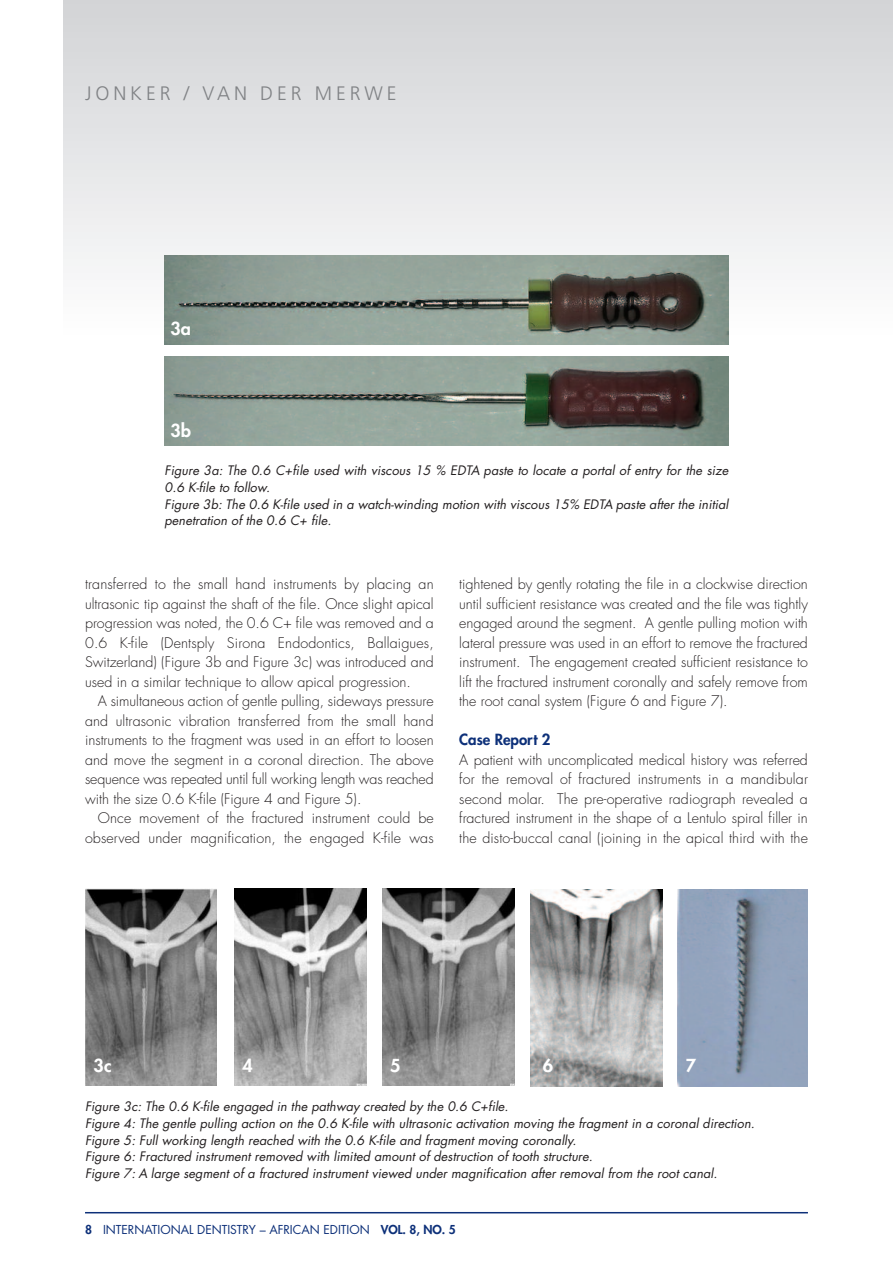
<style>
.page{position:relative;width:893px;height:1263px;background:#fff}
.page>*{position:absolute;margin:0;border:0;box-sizing:border-box;transform-origin:0 0}
.t1{font:300 19.5px "Frutiger";letter-spacing:.2em;color:#808285}
.t2{font:800 17.4px "Futura";color:#fff}
.t3{font:800 15px "Futura";color:#0d3079}
.t4{font:300 14.25px/19.5px "Futura";color:#231f20;text-align:justify}
.t5{font:italic 12.75px/16.6px "Futura";letter-spacing:.005em;color:#231f20}
.t6{font:12px "Futura";color:#0d3079}
.s1{font-weight:800}
</style>
<div class="page">
<div style="left:64px;top:0;width:829px;height:334px;background:linear-gradient(to bottom,#d2d4d6,#fcfcfc)"></div>
<hr style="left:85px;top:1212px;width:723px;height:1px;background:#0d3079">
<img style="left:165px;top:255px;width:563px;height:90px">
<img style="left:165px;top:356px;width:563px;height:90px">
<img style="left:85px;top:888px;width:132px;height:197px">
<img style="left:235px;top:888px;width:132px;height:197px">
<img style="left:383px;top:888px;width:131px;height:197px">
<img style="left:531px;top:890px;width:132px;height:196px">
<img style="left:678px;top:890px;width:130px;height:196px">
<h1 class="t1" style="left:85px;top:85px;width:313px">JONKER / VAN DER MERWE</h1>
<p class="t2" style="left:170px;top:321px;width:22px">3a</p>
<p class="t2" style="left:170px;top:423px;width:22px">3b</p>
<p class="t5" style="left:165px;top:463px;width:565px">Figure 3a: The 0.6 C+file used with viscous 15 % EDTA paste to locate a portal of entry for the size 0.6 K-file to follow.<br>Figure 3b: The 0.6 K-file used in a watch-winding motion with viscous 15% EDTA paste after the initial penetration of the 0.6 C+ file.</p>
<p class="t4" style="left:85px;top:575px;width:350px">transferred to the small hand instruments by placing an ultrasonic tip against the shaft of the file. Once slight apical progression was noted, the 0.6 C+ file was removed and a 0.6 K-file (Dentsply Sirona Endodontics, Ballaigues, Switzerland) (Figure 3b and Figure 3c) was introduced and used in a similar technique to allow apical progression.</p>
<p class="t4" style="left:85px;top:692px;width:350px;text-indent:13px">A simultaneous action of gentle pulling, sideways pressure and ultrasonic vibration transferred from the small hand instruments to the fragment was used in an effort to loosen and move the segment in a coronal direction. The above sequence was repeated until full working length was reached with the size 0.6 K-file (Figure 4 and Figure 5).</p>
<p class="t4" style="left:85px;top:809px;width:350px;text-align:right">Once movement of the fractured instrument could be observed under magnification, the engaged K-file was</p>
<p class="t4" style="left:459px;top:575px;width:350px">tightened by gently rotating the file in a clockwise direction until sufficient resistance was created and the file was tightly engaged around the segment. A gentle pulling motion with lateral pressure was used in an effort to remove the fractured instrument. The engagement created sufficient resistance to lift the fractured instrument coronally and safely remove from the root canal system (Figure 6 and Figure 7).</p>
<p class="t3" style="left:459px;top:732px;width:93px">Case Report 2</p>
<p class="t4" style="left:459px;top:751px;width:350px">A patient with uncomplicated medical history was referred for the removal of fractured instruments in a mandibular second molar. The pre-operative radiograph revealed a fractured instrument in the shape of a Lentulo spiral filler in the disto-buccal canal (joining in the apical third with the</p>
<p class="t2" style="left:94px;top:1057px;width:19px">3c</p>
<p class="t2" style="left:243px;top:1057px;width:12px">4</p>
<p class="t2" style="left:390px;top:1057px;width:12px">5</p>
<p class="t2" style="left:543px;top:1058px;width:12px">6</p>
<p class="t2" style="left:686px;top:1058px;width:12px">7</p>
<p class="t5" style="left:85px;top:1099px;width:671px">Figure 3c: The 0.6 K-file engaged in the pathway created by the 0.6 C+file.<br>Figure 4: The gentle pulling action on the 0.6 K-file with ultrasonic activation moving the fragment in a coronal direction.<br>Figure 5: Full working length reached with the 0.6 K-file and fragment moving coronally.<br>Figure 6: Fractured instrument removed with limited amount of destruction of tooth structure.<br>Figure 7: A large segment of a fractured instrument viewed under magnification after removal from the root canal.</p>
<p class="t6" style="left:85px;top:1224px;width:372px"><span class="s1">8</span> INTERNATIONAL DENTISTRY – AFRICAN EDITION <span class="s1">VOL. 8, NO. 5</span></p>
</div>
